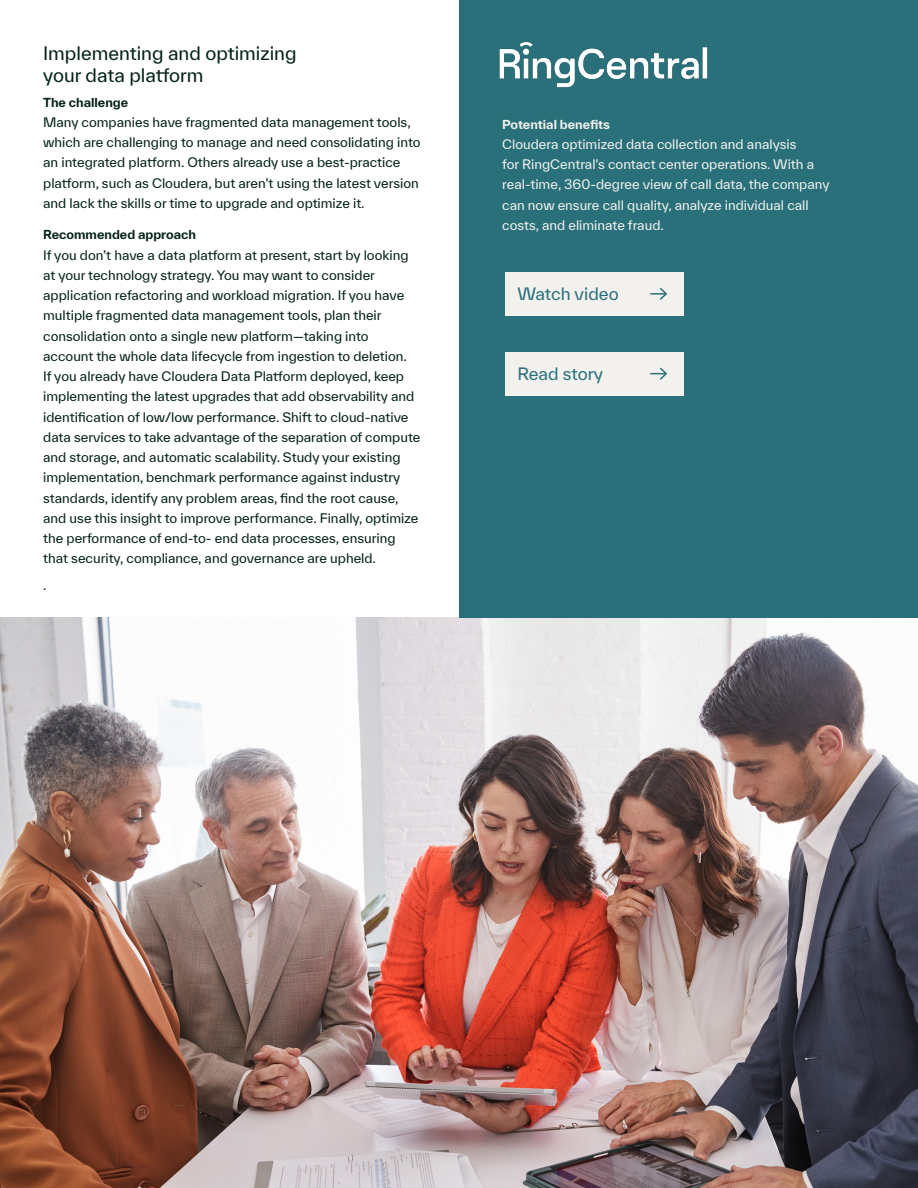
<style>
.page{position:relative;width:918px;height:1188px;background:#fff}
.page>*{position:absolute;margin:0;border:0;box-sizing:border-box;transform-origin:0 0}
.t1{font:18px/21.6px "TWK Everett";color:#042315}
.t2{font:16.5px "TWK Everett";color:#29707a}
.t3{font:12.75px/20.2px "TWK Everett";color:#042315}
.t4{font:12.75px/20.2px "TWK Everett";color:#f2f1ee}
.t5{font:700 12px "TWK Everett";color:#042315}
.t6{font:700 12px "TWK Everett";color:#f2f1ee}
</style>
<div class="page">
<img style="left:0;top:618px;width:918px;height:570px">
<div style="left:459px;top:0;width:459px;height:618px;background:#29707a"></div>
<div style="left:505px;top:273px;width:179px;height:43px;background:#f2f1ee"></div>
<svg style="left:650px;top:287px;width:17px;height:13px"></svg>
<div style="left:505px;top:352px;width:179px;height:44px;background:#f2f1ee"></div>
<svg style="left:650px;top:367px;width:17px;height:13px"></svg>
<img style="left:499px;top:42px;width:209px;height:46px">
<h1 class="t1" style="left:43px;top:42px;width:255px">Implementing and optimizing your data platform</h1>
<p class="t5" style="left:43px;top:94px;width:87px">The challenge</p>
<p class="t3" style="left:43px;top:112px;width:379px">Many companies have fragmented data management tools, which are challenging to manage and need consolidating into an integrated platform. Others already use a best-practice platform, such as Cloudera, but aren’t using the latest version and lack the skills or time to upgrade and optimize it.</p>
<p class="t5" style="left:43px;top:226px;width:154px">Recommended approach</p>
<p class="t3" style="left:43px;top:245px;width:379px">If you don’t have a data platform at present, start by looking at your technology strategy. You may want to consider application refactoring and workload migration. If you have multiple fragmented data management tools, plan their consolidation onto a single new platform—taking into account the whole data lifecycle from ingestion to deletion.<br>If you already have Cloudera Data Platform deployed, keep implementing the latest upgrades that add observability and identification of low/low performance. Shift to cloud-native data services to take advantage of the separation of compute and storage, and automatic scalability. Study your existing implementation, benchmark performance against industry standards, identify any problem areas, find the root cause, and use this insight to improve performance. Finally, optimize the performance of end-to- end data processes, ensuring that security, compliance, and governance are upheld.</p>
<p class="t3" style="left:43px;top:575px;width:5px">.</p>
<p class="t6" style="left:502px;top:115px;width:109px">Potential benefits</p>
<p class="t4" style="left:502px;top:134px;width:329px">Cloudera optimized data collection and analysis<br>for RingCentral’s contact center operations. With a real-time, 360-degree view of call data, the company can now ensure call quality, analyze individual call costs, and eliminate fraud.</p>
<p class="t2" style="left:517px;top:282px;width:103px">Watch video</p>
<p class="t2" style="left:517px;top:362px;width:87px">Read story</p>
</div>
